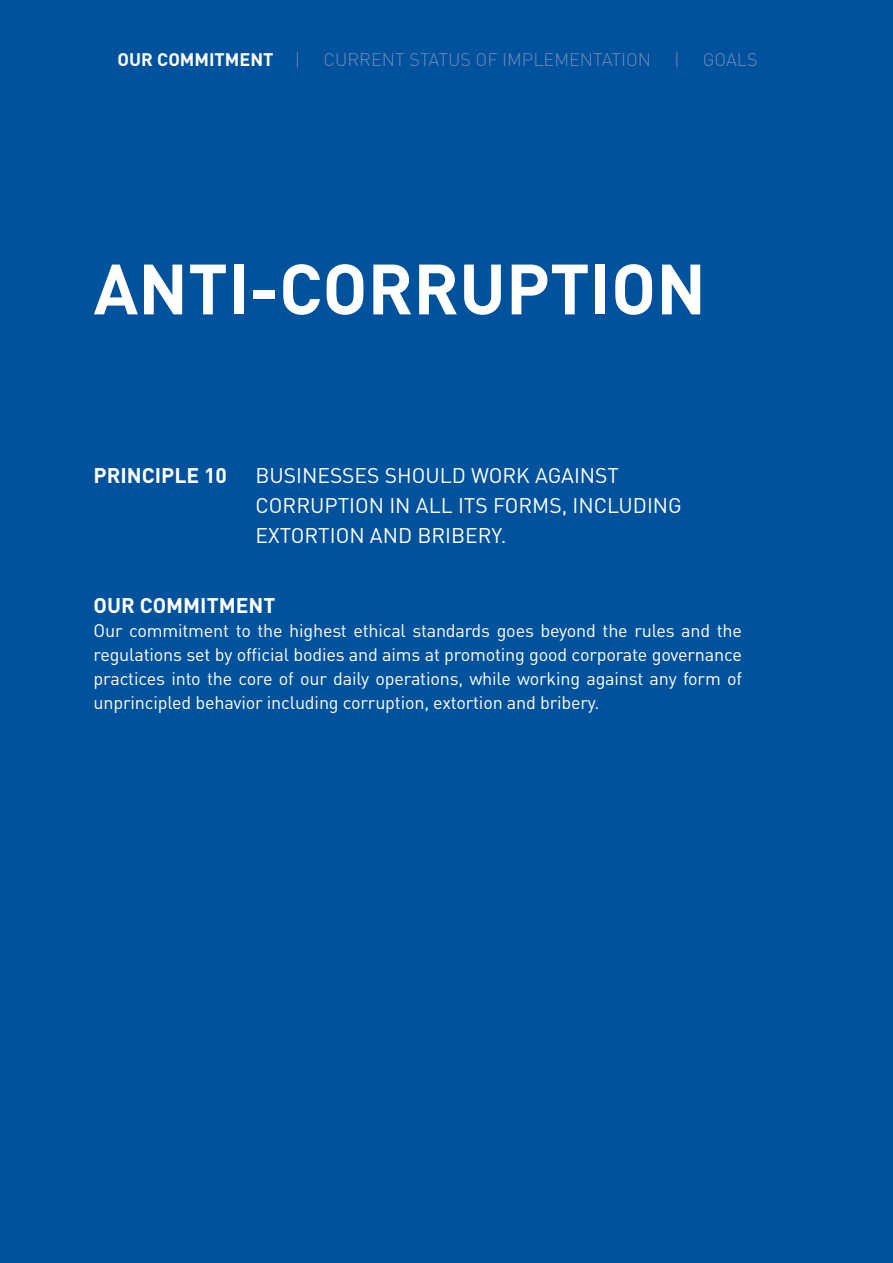
<style>
.page{position:relative;width:893px;height:1263px;background:#00529c}
.page>*{position:absolute;margin:0;border:0;box-sizing:border-box;transform-origin:0 0}
.t1{font:700 70.05px "DIN";color:#fff}
.t2{font:21px/30px "DIN";color:#fff}
.t3{font:700 21px "DIN";color:#fff}
.t4{font:18px/24px "DIN";letter-spacing:-.01em;color:#fff;text-align:justify}
.t5{font:300 18px "DIN";color:#7189be}
.t6{font:700 18px "DIN";color:#fff}
.s1{font-weight:300;color:#7189be}
</style>
<div class="page">
<p class="t6" style="left:118px;top:48px;width:184px">OUR COMMITMENT <span class="s1">|</span></p>
<p class="t5" style="left:323px;top:48px;width:329px">CURRENT STATUS OF IMPLEMENTATION</p>
<p class="t5" style="left:674px;top:48px;width:7px">|</p>
<p class="t5" style="left:703px;top:48px;width:56px">GOALS</p>
<h1 class="t1" style="left:94px;top:243px;width:272px">ANTI -CORRUPTION</h1>
<p class="t3" style="left:94px;top:462px;width:26px">PRINCIPLE</p>
<p class="t3" style="left:204px;top:462px;width:24px">10</p>
<p class="t2" style="left:256px;top:460px;width:361px">B usinesses should work against corr</p>
<p class="t2" style="left:310px;top:490px;width:27px">uption</p>
<p class="t2" style="left:389px;top:490px;width:256px">in all its forms, in cluding</p>
<p class="t2" style="left:94px;top:520px;width:45px">e</p>
<p class="t2" style="left:268px;top:520px;width:25px">xtortion</p>
<p class="t2" style="left:370px;top:520px;width:138px">and bri bery.</p>
<p class="t3" style="left:94px;top:591px;width:183px">OUR COMMITMENT</p>
<p class="t4" style="left:94px;top:618px;width:650px">Our commitment to the highest ethical standards goes beyond the rules and the regulations set by official bodies and aims at promoting good corporate governance practices into the core of our daily operations, while working against any form of unprincipled behavior including corruption, extortion and bribery.</p>
</div>
